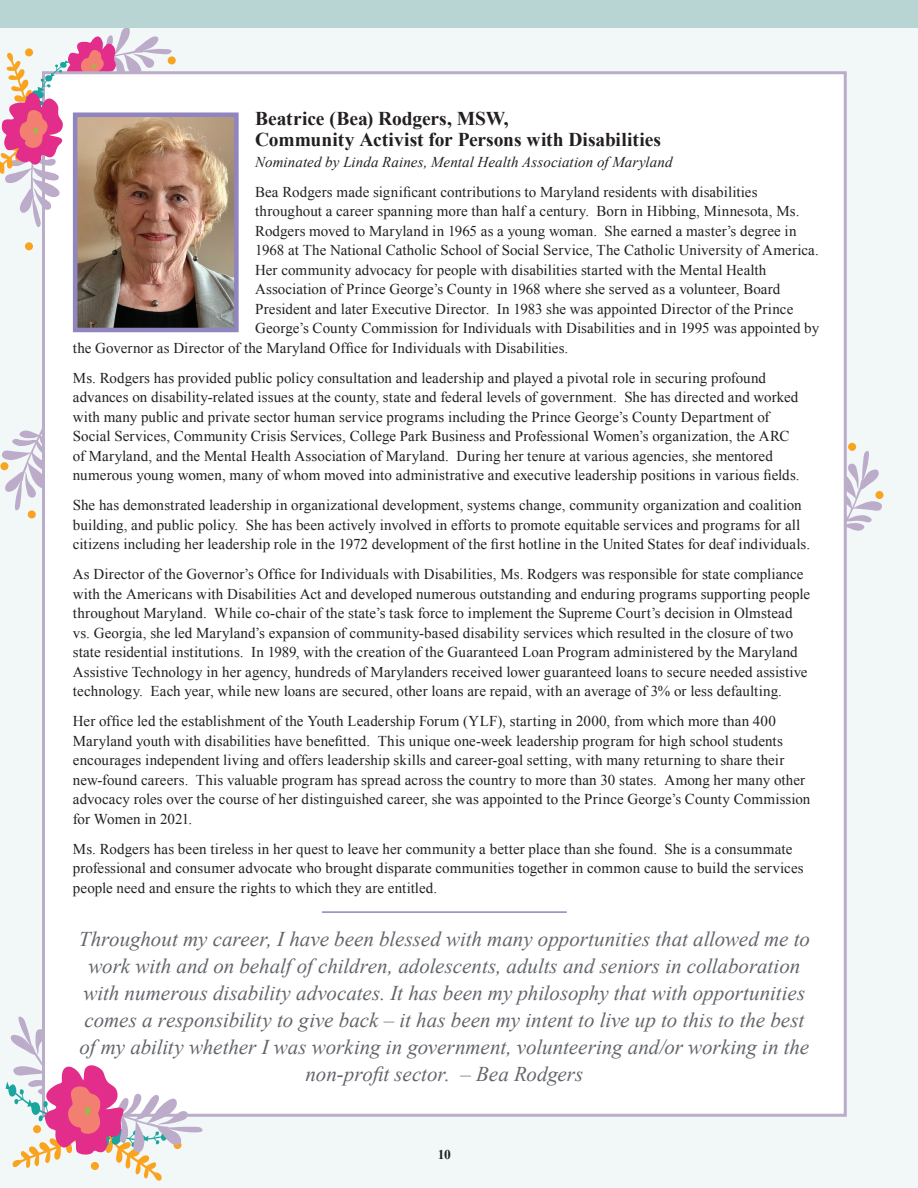
<style>
.page{position:relative;width:918px;height:1188px;background:#fff}
.page>*{position:absolute;margin:0;border:0;box-sizing:border-box;transform-origin:0 0}
.t1{font:italic 21px/27px "Times New Roman";letter-spacing:-.005em;color:#62656a;text-align:center}
.t2{font:700 19.5px/21px "Times New Roman";color:#231f20}
.t3{font:15px/19.5px "Times New Roman";letter-spacing:.005em;color:#231f20}
.t4{font:italic 15px "Times New Roman";letter-spacing:.005em;color:#231f20}
.t5{font:700 13.5px "Times New Roman";color:#231f20}
</style>
<div class="page">
<div style="left:0;top:27px;width:918px;height:1161px;background:#f2f8f8"></div>
<svg style="left:847px;top:446px;width:37px;height:85px"></svg>
<div style="left:848px;top:443px;width:8px;height:8px;background:#f9a31f;border-radius:50%"></div>
<div style="left:875px;top:491px;width:8px;height:8px;background:#f9a31f;border-radius:50%"></div>
<svg style="left:1px;top:428px;width:41px;height:87px"></svg>
<div style="left:28px;top:510px;width:8px;height:8px;background:#f9a31f;border-radius:50%"></div>
<div style="left:0;top:462px;width:8px;height:8px;background:#f9a31f;border-radius:50%"></div>
<div style="left:0;top:0;width:918px;height:27px;background:#b8d5d3"></div>
<div style="left:42px;top:71px;width:805px;height:1046px;background:#fff;border:3px solid #bbacc9"></div>
<div style="left:25px;top:242px;width:8px;height:8px;background:#f9a31f;border-radius:50%"></div>
<svg style="left:6px;top:1012px;width:202px;height:169px"></svg>
<svg style="left:0;top:27px;width:178px;height:206px"></svg>
<img style="left:78px;top:117px;width:156px;height:210px">
<div style="left:73px;top:112px;width:166px;height:220px;border:4px solid #9085bf"></div>
<hr style="left:322px;top:911px;width:245px;height:2px;background:#9085bf">
<h2 class="t2" style="left:255px;top:107px;width:407px">Beatrice (Bea) Rodgers, MSW,<br>Community Activist for Persons with Disabilities</h2>
<p class="t4" style="left:255px;top:151px;width:419px">Nominated by Linda Raines, Mental Health Association of Maryland</p>
<p class="t3" style="left:255px;top:182px;width:504px">Bea Rodgers made significant contributions to Maryland residents with disabilities</p>
<p class="t3" style="left:255px;top:201px;width:546px">throughout a career spanning more than half a century. Born in Hibbing, Minnesota, Ms.</p>
<p class="t3" style="left:255px;top:221px;width:543px">Rodgers moved to Maryland in 1965 as a young woman. She earned a master’s degree in</p>
<p class="t3" style="left:255px;top:240px;width:565px">1968 at The National Catholic School of Social Service, The Catholic University of America.</p>
<p class="t3" style="left:255px;top:260px;width:513px">Her community advocacy for people with disabilities started with the Mental Health</p>
<p class="t3" style="left:255px;top:279px;width:527px">Association of Prince George’s County in 1968 where she served as a volunteer, Board</p>
<p class="t3" style="left:255px;top:299px;width:540px">President and later Executive Director. In 1983 she was appointed Director of the Prince</p>
<p class="t3" style="left:255px;top:318px;width:566px">George’s County Commission for Individuals with Disabilities and in 1995 was appointed by</p>
<p class="t3" style="left:73px;top:338px;width:497px">the Governor as Director of the Maryland Office for Individuals with Disabilities.</p>
<p class="t3" style="left:73px;top:368px;width:728px">Ms. Rodgers has provided public policy consultation and leadership and played a pivotal role in securing profound advances on disability-related issues at the county, state and federal levels of government. She has directed and worked with many public and private sector human service programs including the Prince George’s County Department of Social Services, Community Crisis Services, College Park Business and Professional Women’s organization, the ARC of Maryland, and the Mental Health Association of Maryland. During her tenure at various agencies, she mentored numerous young women, many of whom moved into administrative and executive leadership positions in various fields.</p>
<p class="t3" style="left:73px;top:495px;width:739px">She has demonstrated leadership in organizational development, systems change, community organization and coalition building, and public policy. She has been actively involved in efforts to promote equitable services and programs for all citizens including her leadership role in the 1972 development of the first hotline in the United States for deaf individuals.</p>
<p class="t3" style="left:73px;top:564px;width:739px">As Director of the Governor’s Office for Individuals with Disabilities, Ms. Rodgers was responsible for state compliance with the Americans with Disabilities Act and developed numerous outstanding and enduring programs supporting people throughout Maryland. While co-chair of the state’s task force to implement the Supreme Court’s decision in Olmstead vs. Georgia, she led Maryland’s expansion of community-based disability services which resulted in the closure of two state residential institutions. In 1989, with the creation of the Guaranteed Loan Program administered by the Maryland Assistive Technology in her agency, hundreds of Marylanders received lower guaranteed loans to secure needed assistive technology. Each year, while new loans are secured, other loans are repaid, with an average of 3% or less defaulting.</p>
<p class="t3" style="left:73px;top:711px;width:739px">Her office led the establishment of the Youth Leadership Forum (YLF), starting in 2000, from which more than 400<br>Maryland youth with disabilities have benefitted. This unique one-week leadership program for high school students encourages independent living and offers leadership skills and career-goal setting, with many returning to share their new-found careers. This valuable program has spread across the country to more than 30 states. Among her many other advocacy roles over the course of her distinguished career, she was appointed to the Prince George’s County Commission for Women in 2021.</p>
<p class="t3" style="left:73px;top:839px;width:732px">Ms. Rodgers has been tireless in her quest to leave her community a better place than she found. She is a consummate professional and consumer advocate who brought disparate communities together in common cause to build the services people need and ensure the rights to which they are entitled.</p>
<p class="t1" style="left:79px;top:925px;width:733px">Throughout my career, I have been blessed with many opportunities that allowed me to work with and on behalf of children, adolescents, adults and seniors in collaboration with numerous disability advocates. It has been my philosophy that with opportunities comes a responsibility to give back – it has been my intent to live up to this to the best of my ability whether I was working in government, volunteering and/or working in the non-profit sector. – Bea Rodgers</p>
<p class="t5" style="left:438px;top:1145px;width:15px">10</p>
</div>
